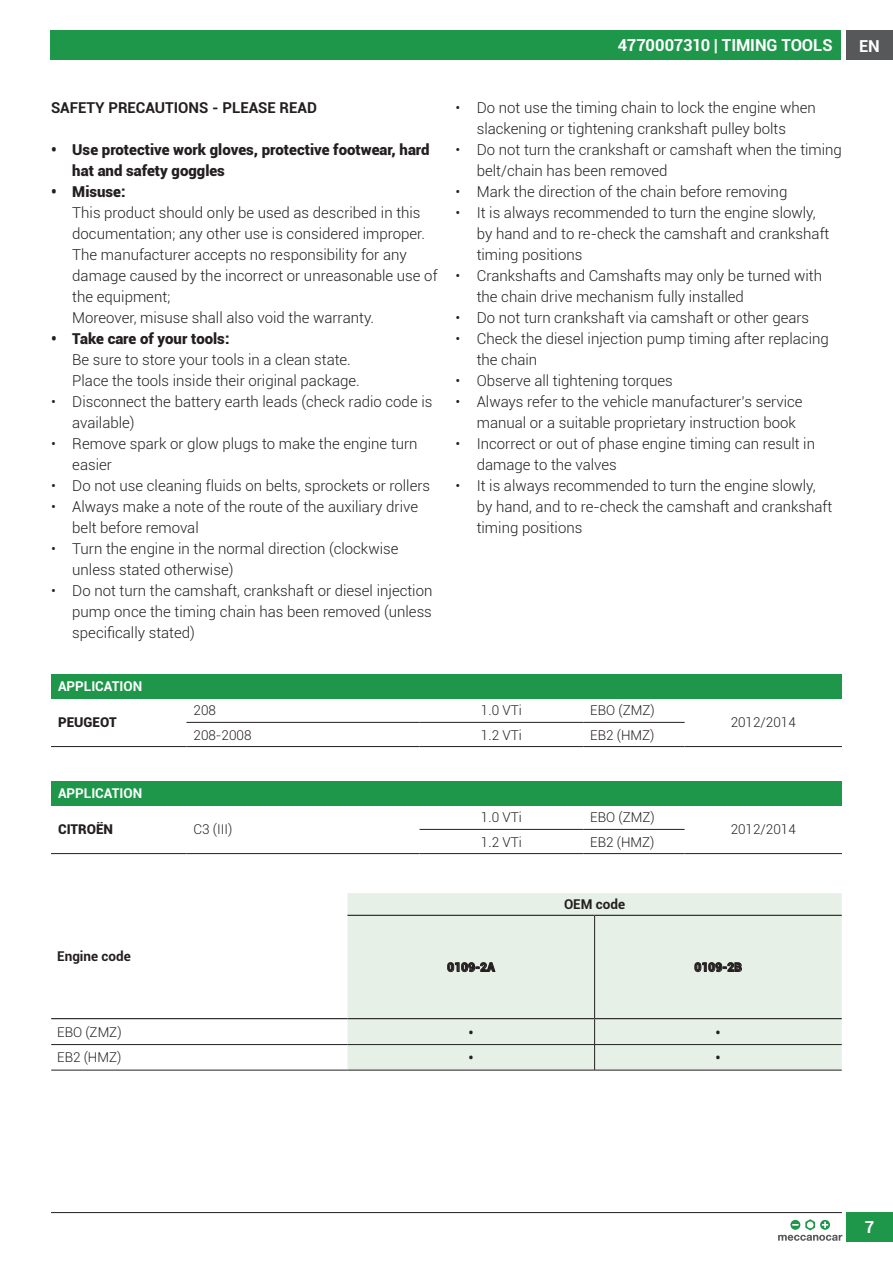
<style>
.page{position:relative;width:893px;height:1263px;background:#fff}
.page>*{position:absolute;margin:0;border:0;box-sizing:border-box;transform-origin:0 0}
.t1{font:300 18px "Roboto";color:#231f20}
.t2{font:700 16.5px "Roboto";letter-spacing:-.005em;color:#fff}
.t3{font:300 15px/21px "Roboto";color:#231f20}
.t4{font:900 15px/21px "Roboto";color:#231f20}
.t5{font:700 15px "Roboto";color:#231f20}
.t6{font:300 13.5px "Roboto";color:#231f20}
.t7{font:700 13.5px "Roboto";color:#fff}
.t8{font:700 13.5px "Roboto";color:#231f20}
.t9{font:900 13.5px "Roboto";color:#231f20}
.t10{font:900 12px "Roboto";color:#231f20}
</style>
<div class="page">
<div style="left:846px;top:30px;width:47px;height:30px;background:#57585a"></div>
<hr style="left:51px;top:1212px;width:791px;height:1px;background:#231f20">
<div style="left:846px;top:1212px;width:47px;height:30px;background:#1f974b"></div>
<div style="left:50px;top:30px;width:791px;height:30px;background:#1f974b"></div>
<svg style="left:778px;top:1219px;width:64px;height:22px"></svg>
<div style="left:347px;top:893px;width:495px;height:177px;background:#e7f0e6"></div>
<hr style="left:51px;top:1044px;width:296px;height:1px;background:#231f20">
<hr style="left:51px;top:1070px;width:296px;height:1px;background:#231f20">
<hr style="left:594px;top:916px;width:1px;height:102px;background:#231f20">
<hr style="left:347px;top:1044px;width:248px;height:1px;background:#231f20">
<hr style="left:595px;top:1044px;width:247px;height:1px;background:#231f20">
<hr style="left:347px;top:1070px;width:248px;height:1px;background:#231f20">
<hr style="left:595px;top:1070px;width:247px;height:1px;background:#231f20">
<hr style="left:347px;top:915px;width:248px;height:1px;background:#231f20">
<hr style="left:595px;top:915px;width:247px;height:1px;background:#231f20">
<hr style="left:51px;top:1018px;width:296px;height:1px;background:#231f20">
<hr style="left:347px;top:1018px;width:248px;height:1px;background:#231f20">
<hr style="left:595px;top:1018px;width:247px;height:1px;background:#231f20">
<svg style="left:594px;top:1019px;width:1px;height:51px"></svg>
<svg style="left:447px;top:962px;width:49px;height:10px"></svg>
<svg style="left:694px;top:962px;width:48px;height:10px"></svg>
<div style="left:51px;top:674px;width:791px;height:24px;background:#1f974b"></div>
<hr style="left:51px;top:746px;width:135px;height:1px;background:#231f20">
<hr style="left:186px;top:722px;width:234px;height:1px;background:#231f20">
<hr style="left:420px;top:722px;width:163px;height:1px;background:#231f20">
<hr style="left:583px;top:722px;width:102px;height:1px;background:#231f20">
<hr style="left:186px;top:746px;width:234px;height:1px;background:#231f20">
<hr style="left:420px;top:746px;width:163px;height:1px;background:#231f20">
<hr style="left:583px;top:746px;width:102px;height:1px;background:#231f20">
<hr style="left:685px;top:746px;width:157px;height:1px;background:#231f20">
<div style="left:51px;top:781px;width:791px;height:24px;background:#1f974b"></div>
<hr style="left:51px;top:853px;width:135px;height:1px;background:#231f20">
<hr style="left:420px;top:829px;width:163px;height:1px;background:#231f20">
<hr style="left:583px;top:829px;width:102px;height:1px;background:#231f20">
<hr style="left:186px;top:853px;width:234px;height:1px;background:#231f20">
<hr style="left:420px;top:853px;width:163px;height:1px;background:#231f20">
<hr style="left:583px;top:853px;width:102px;height:1px;background:#231f20">
<hr style="left:685px;top:853px;width:157px;height:1px;background:#231f20">
<p class="t2" style="left:618px;top:33px;width:216px">4770007310 | TIMING TOOLS</p>
<p class="t2" style="left:859px;top:34px;width:22px">EN</p>
<p class="t5" style="left:51px;top:97px;width:267px">SAFETY PRECAUTIONS - PLEASE READ</p>
<p class="t4" style="left:72px;top:139px;width:359px;text-indent:-21px">• Use protective work gloves, protective footwear, hard hat and safety goggles</p>
<p class="t4" style="left:51px;top:181px;width:76px">• Misuse:</p>
<p class="t3" style="left:72px;top:202px;width:367px">This product should only be used as described in this documentation; any other use is considered improper.<br>The manufacturer accepts no responsibility for any damage caused by the incorrect or unreasonable use of the equipment;<br>Moreover, misuse shall also void the warranty.</p>
<p class="t4" style="left:51px;top:328px;width:180px">• Take care of your tools:</p>
<p class="t3" style="left:72px;top:349px;width:289px">Be sure to store your tools in a clean state.<br>Place the tools inside their original package.</p>
<p class="t3" style="left:72px;top:391px;width:362px;text-indent:-21px">• Disconnect the battery earth leads (check radio code is available)</p>
<p class="t3" style="left:72px;top:433px;width:347px;text-indent:-21px">• Remove spark or glow plugs to make the engine turn easier</p>
<p class="t3" style="left:51px;top:475px;width:381px">• Do not use cleaning fluids on belts, sprockets or rollers</p>
<p class="t3" style="left:72px;top:496px;width:347px;text-indent:-21px">• Always make a note of the route of the auxiliary drive belt before removal</p>
<p class="t3" style="left:72px;top:538px;width:328px;text-indent:-21px">• Turn the engine in the normal direction (clockwise unless stated otherwise)</p>
<p class="t3" style="left:72px;top:580px;width:362px;text-align:justify;text-indent:-21px">• Do not turn the camshaft, crankshaft or diesel injection pump once the timing chain has been removed (unless specifically stated)</p>
<p class="t3" style="left:455px;top:97px;width:362px;text-align:center">• Do not use the timing chain to lock the engine when slackening or tightening crankshaft pulley bolts</p>
<p class="t3" style="left:477px;top:139px;width:367px;text-indent:-21px">• Do not turn the crankshaft or camshaft when the timing belt/chain has been removed</p>
<p class="t3" style="left:455px;top:181px;width:333px">• Mark the direction of the chain before removing</p>
<p class="t3" style="left:477px;top:202px;width:354px;text-indent:-21px">• It is always recommended to turn the engine slowly, by hand and to re-check the camshaft and crankshaft timing positions</p>
<p class="t3" style="left:477px;top:265px;width:347px;text-indent:-21px">• Crankshafts and Camshafts may only be turned with the chain drive mechanism fully installed</p>
<p class="t3" style="left:455px;top:307px;width:355px">• Do not turn crankshaft via camshaft or other gears</p>
<p class="t3" style="left:477px;top:328px;width:354px;text-indent:-21px">• Check the diesel injection pump timing after replacing the chain</p>
<p class="t3" style="left:455px;top:370px;width:219px">• Observe all tightening torques</p>
<p class="t3" style="left:477px;top:391px;width:327px;text-indent:-21px">• Always refer to the vehicle manufacturer’s service manual or a suitable proprietary instruction book</p>
<p class="t3" style="left:477px;top:433px;width:340px;text-indent:-21px">• Incorrect or out of phase engine timing can result in damage to the valves</p>
<p class="t3" style="left:477px;top:475px;width:357px;text-indent:-21px">• It is always recommended to turn the engine slowly, by hand, and to re-check the camshaft and crankshaft timing positions</p>
<p class="t7" style="left:58px;top:677px;width:86px">APPLICATION</p>
<p class="t9" style="left:58px;top:713px;width:60px">PEUGEOT</p>
<p class="t6" style="left:194px;top:701px;width:24px">208</p>
<p class="t6" style="left:481px;top:701px;width:42px">1.0 VTi</p>
<p class="t6" style="left:590px;top:701px;width:66px">EBO (ZMZ)</p>
<p class="t6" style="left:194px;top:725px;width:60px">208-2008</p>
<p class="t6" style="left:481px;top:725px;width:42px">1.2 VTi</p>
<p class="t6" style="left:590px;top:725px;width:66px">EB2 (HMZ)</p>
<p class="t7" style="left:58px;top:784px;width:86px">APPLICATION</p>
<p class="t9" style="left:58px;top:820px;width:57px">CITROËN</p>
<p class="t6" style="left:194px;top:820px;width:40px">C3 (III)</p>
<p class="t6" style="left:481px;top:808px;width:42px">1.0 VTi</p>
<p class="t6" style="left:590px;top:808px;width:66px">EBO (ZMZ)</p>
<p class="t6" style="left:481px;top:832px;width:42px">1.2 VTi</p>
<p class="t6" style="left:590px;top:832px;width:66px">EB2 (HMZ)</p>
<p class="t6" style="left:731px;top:713px;width:67px">2012/2014</p>
<p class="t6" style="left:731px;top:820px;width:67px">2012/2014</p>
<p class="t8" style="left:57px;top:947px;width:75px">Engine code</p>
<p class="t8" style="left:564px;top:895px;width:63px">OEM code</p>
<p class="t10" style="left:447px;top:959px;width:49px">0109-2A</p>
<p class="t10" style="left:694px;top:959px;width:49px">0109-2B</p>
<p class="t6" style="left:57px;top:1023px;width:66px">EBO (ZMZ)</p>
<p class="t1" style="left:468px;top:1020px;width:7px">•</p>
<p class="t1" style="left:715px;top:1020px;width:7px">•</p>
<p class="t6" style="left:57px;top:1048px;width:66px">EB2 (HMZ)</p>
<p class="t1" style="left:468px;top:1045px;width:7px">•</p>
<p class="t1" style="left:715px;top:1045px;width:7px">•</p>
<p class="t2" style="left:865px;top:1215px;width:11px">7</p>
</div>
